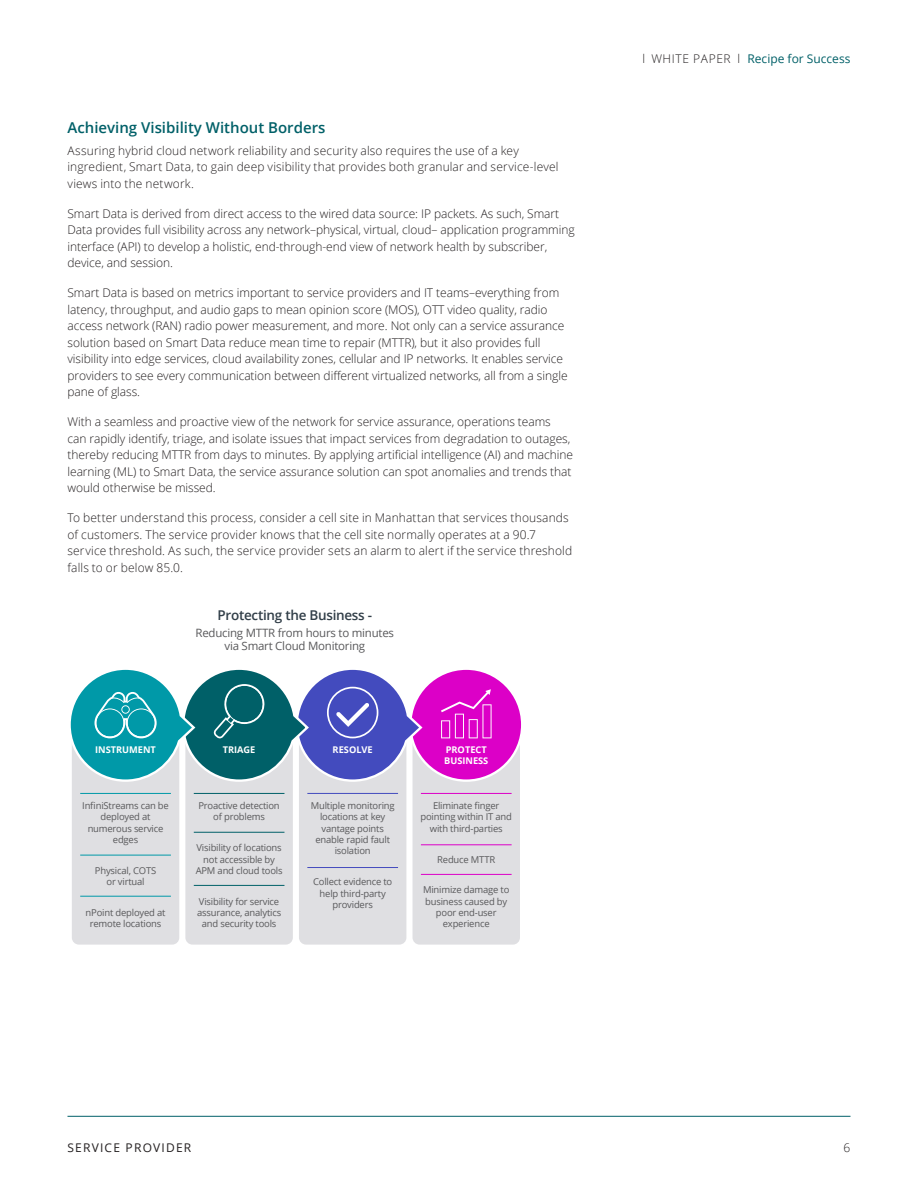
<style>
.page{position:relative;width:918px;height:1188px;background:#fff}
.page>*{position:absolute;margin:0;border:0;box-sizing:border-box;transform-origin:0 0}
.Level_1_-_Heading{font:600 15px "Open Sans";color:#006068}
.t1{font:600 13.5px "Open Sans";letter-spacing:-.02em;color:#313e48}
.Body{font:300 12px/16.5px "Open Sans";letter-spacing:-.005em;color:#231f20}
.t2{font:12px "Open Sans";color:#006068}
.t3{font:12px "Open Sans";letter-spacing:.1em;color:#231f20}
.t4{font:11.55px/13.8px "Open Sans";letter-spacing:-.02em;color:#59595b;text-align:center}
.t5{font:9.45px/11.4px "Open Sans";letter-spacing:-.02em;color:#59595b;text-align:center}
.t6{font:700 9.3px/11.1px "Open Sans";color:#fff}
.s1{font-weight:300;color:#231f20}
</style>
<div class="page">
<hr style="left:68px;top:1116px;width:782px;height:1px;background:#006068">
<div style="left:185px;top:723px;width:108px;height:222px;background:#dfdfe2;border-radius:7px"></div>
<hr style="left:194px;top:793px;width:90px;height:1px;background:#006068">
<hr style="left:194px;top:832px;width:90px;height:1px;background:#006068">
<div style="left:299px;top:723px;width:107px;height:222px;background:#dfdfe2;border-radius:7px"></div>
<hr style="left:307px;top:793px;width:91px;height:1px;background:#434bbe">
<hr style="left:307px;top:867px;width:91px;height:1px;background:#434bbe">
<div style="left:413px;top:723px;width:107px;height:222px;background:#dfdfe2;border-radius:7px"></div>
<hr style="left:421px;top:793px;width:91px;height:1px;background:#dc00c7">
<hr style="left:421px;top:844px;width:91px;height:1px;background:#dc00c7">
<hr style="left:421px;top:874px;width:91px;height:1px;background:#dc00c7">
<div style="left:72px;top:723px;width:107px;height:222px;background:#dfdfe2;border-radius:7px"></div>
<div style="left:410px;top:669px;width:112px;height:112px;background:#dc00c7;border-radius:50%"></div>
<svg style="left:70px;top:669px;width:354px;height:114px"></svg>
<svg style="left:441px;top:689px;width:51px;height:49px"></svg>
<hr style="left:80px;top:793px;width:91px;height:1px;background:#0099a8">
<hr style="left:80px;top:855px;width:91px;height:1px;background:#0099a8">
<hr style="left:80px;top:896px;width:91px;height:1px;background:#0099a8">
<hr style="left:194px;top:885px;width:90px;height:1px;background:#006068">
<p class="Level_1_-_Heading" style="left:68px;top:117px;width:259px">Achieving Visibility Without Borders</p>
<p class="Body" style="left:68px;top:142px;width:493px">Assuring hybrid cloud network reliability and security also requires the use of a key ingredient, Smart Data, to gain deep visibility that provides both granular and service-level views into the network.</p>
<p class="Body" style="left:68px;top:205px;width:509px">Smart Data is derived from direct access to the wired data source: IP packets. As such, Smart Data provides full visibility across any network–physical, virtual, cloud– application programming interface (API) to develop a holistic, end-through-end view of network health by subscriber, device, and session.</p>
<p class="Body" style="left:68px;top:284px;width:502px">Smart Data is based on metrics important to service providers and IT teams–everything from latency, throughput, and audio gaps to mean opinion score (MOS), OTT video quality, radio access network (RAN) radio power measurement, and more. Not only can a service assurance solution based on Smart Data reduce mean time to repair (MTTR), but it also provides full visibility into edge services, cloud availability zones, cellular and IP networks. It enables service providers to see every communication between different virtualized networks, all from a single pane of glass.</p>
<p class="Body" style="left:68px;top:413px;width:507px">With a seamless and proactive view of the network for service assurance, operations teams<br>can rapidly identify, triage, and isolate issues that impact services from degradation to outages, thereby reducing MTTR from days to minutes. By applying artificial intelligence (AI) and machine learning (ML) to Smart Data, the service assurance solution can spot anomalies and trends that would otherwise be missed.</p>
<p class="Body" style="left:68px;top:509px;width:506px">To better understand this process, consider a cell site in Manhattan that services thousands of customers. The service provider knows that the cell site normally operates at a 90.7 service threshold. As such, the service provider sets an alarm to alert if the service threshold falls to or below 85.0.</p>
<p class="t1" style="left:218px;top:606px;width:156px">Protecting the Business -</p>
<p class="t4" style="left:196px;top:625px;width:200px">Reducing MTTR from hours to minutes via Smart Cloud Monitoring</p>
<p class="t6" style="left:95px;top:744px;width:62px">INSTRUMENT</p>
<p class="t6" style="left:223px;top:744px;width:34px">TRIAGE</p>
<p class="t6" style="left:333px;top:744px;width:42px">RESOLVE</p>
<p class="t5" style="left:82px;top:800px;width:88px">InfiniStreams can be deployed at numerous service edges</p>
<p class="t5" style="left:95px;top:865px;width:63px">Physical, COTS or virtual</p>
<p class="t5" style="left:86px;top:907px;width:81px">nPoint deployed at remote locations</p>
<p class="t5" style="left:198px;top:800px;width:83px">Proactive detection of problems</p>
<p class="t5" style="left:196px;top:842px;width:88px">Visibility of locations not accessible by<br>APM and cloud tools</p>
<p class="t5" style="left:197px;top:895px;width:86px">Visibility for service assurance, analytics and security tools</p>
<p class="t5" style="left:311px;top:800px;width:85px">Multiple monitoring locations at key vantage points enable rapid fault isolation</p>
<p class="t5" style="left:313px;top:876px;width:81px">Collect evidence to help third-party providers</p>
<p class="t6" style="left:444px;top:744px;width:46px">PROTECT<br>BUSINESS</p>
<p class="t5" style="left:420px;top:800px;width:93px">Eliminate finger pointing within IT and with third-parties</p>
<p class="t5" style="left:437px;top:853px;width:59px">Reduce MTTR</p>
<p class="t5" style="left:423px;top:884px;width:88px">Minimize damage to business caused by poor end-user experience</p>
<p class="t2" style="left:643px;top:51px;width:209px"><span class="s1">l WHITE PAPER l</span> Recipe for Success</p>
<p class="t3" style="left:68px;top:1139px;width:125px">SERVICE PROVIDER</p>
<p class="Body" style="left:844px;top:1139px;width:8px">6</p>
</div>
